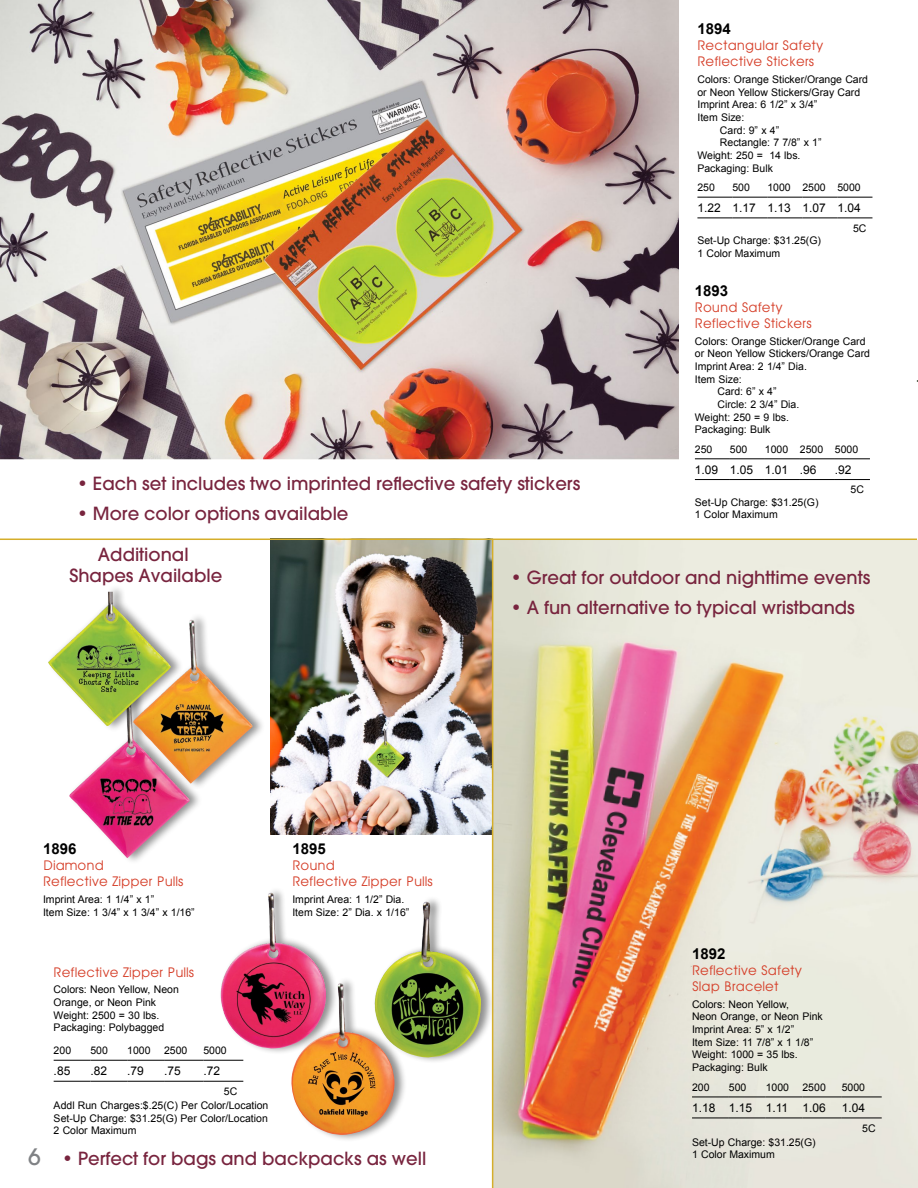
<style>
.page{position:relative;width:918px;height:1188px;background:#fff}
.page>*{position:absolute;margin:0;border:0;box-sizing:border-box;transform-origin:0 0}
.t1{font:500 22.5px "Avant Garde";color:#808285}
.t2{font:500 18px/21.6px "Avant Garde";color:#78243e;text-align:center}
.t3{font:700 15px "Arial";color:#000}
.t4{font:13.5px/16.2px "Avant Garde";color:#d53d27}
.t5{font:12px "Arial";color:#000}
.t6{font:10.5px/12.6px "Arial";color:#000}
</style>
<div class="page">
<img style="left:493px;top:540px;width:425px;height:648px">
<img style="left:0;top:0;width:678px;height:460px">
<hr style="left:695px;top:458px;width:35px;height:1px;background:#000">
<hr style="left:730px;top:458px;width:35px;height:1px;background:#000">
<hr style="left:765px;top:458px;width:35px;height:1px;background:#000">
<hr style="left:800px;top:458px;width:35px;height:1px;background:#000">
<hr style="left:835px;top:458px;width:35px;height:1px;background:#000">
<hr style="left:695px;top:479px;width:35px;height:1px;background:#000">
<hr style="left:730px;top:479px;width:35px;height:1px;background:#000">
<hr style="left:765px;top:479px;width:35px;height:1px;background:#000">
<hr style="left:800px;top:479px;width:35px;height:1px;background:#000">
<hr style="left:835px;top:479px;width:35px;height:1px;background:#000">
<hr style="left:697px;top:197px;width:35px;height:1px;background:#000">
<hr style="left:732px;top:197px;width:35px;height:1px;background:#000">
<hr style="left:767px;top:197px;width:35px;height:1px;background:#000">
<hr style="left:802px;top:197px;width:35px;height:1px;background:#000">
<hr style="left:837px;top:197px;width:35px;height:1px;background:#000">
<hr style="left:697px;top:218px;width:35px;height:1px;background:#000">
<hr style="left:732px;top:218px;width:35px;height:1px;background:#000">
<hr style="left:767px;top:218px;width:35px;height:1px;background:#000">
<hr style="left:802px;top:218px;width:35px;height:1px;background:#000">
<hr style="left:837px;top:218px;width:35px;height:1px;background:#000">
<div style="left:68px;top:686px;width:135px;height:179px;background:#000;opacity:.45"></div>
<img style="left:69px;top:733px;width:121px;height:125px">
<div style="left:132px;top:613px;width:134px;height:177px;background:#000;opacity:.45"></div>
<img style="left:133px;top:620px;width:120px;height:164px">
<div style="left:48px;top:584px;width:136px;height:149px;background:#000;opacity:.45"></div>
<img style="left:48px;top:592px;width:123px;height:134px">
<hr style="left:54px;top:1060px;width:36px;height:1px;background:#000">
<hr style="left:90px;top:1060px;width:37px;height:1px;background:#000">
<hr style="left:127px;top:1060px;width:37px;height:1px;background:#000">
<hr style="left:164px;top:1060px;width:39px;height:1px;background:#000">
<hr style="left:203px;top:1060px;width:40px;height:1px;background:#000">
<hr style="left:54px;top:1081px;width:36px;height:1px;background:#000">
<hr style="left:90px;top:1081px;width:37px;height:1px;background:#000">
<hr style="left:127px;top:1081px;width:37px;height:1px;background:#000">
<hr style="left:164px;top:1081px;width:39px;height:1px;background:#000">
<hr style="left:203px;top:1081px;width:40px;height:1px;background:#000">
<div style="left:373px;top:895px;width:121px;height:169px;background:#000;opacity:.45"></div>
<img style="left:374px;top:902px;width:107px;height:155px">
<div style="left:219px;top:887px;width:120px;height:168px;background:#000;opacity:.45"></div>
<img style="left:221px;top:893px;width:106px;height:155px">
<div style="left:290px;top:976px;width:117px;height:166px;background:#000;opacity:.45"></div>
<img style="left:290px;top:983px;width:105px;height:152px">
<img style="left:270px;top:540px;width:222px;height:295px">
<hr style="left:492px;top:539px;width:1px;height:649px;background:#d5ae2a">
<hr style="left:0;top:539px;width:917px;height:1px;background:#d5ae2a">
<hr style="left:692px;top:1097px;width:37px;height:1px;background:#000">
<hr style="left:729px;top:1097px;width:37px;height:1px;background:#000">
<hr style="left:766px;top:1097px;width:36px;height:1px;background:#000">
<hr style="left:802px;top:1097px;width:40px;height:1px;background:#000">
<hr style="left:842px;top:1097px;width:40px;height:1px;background:#000">
<hr style="left:692px;top:1118px;width:37px;height:1px;background:#000">
<hr style="left:729px;top:1118px;width:37px;height:1px;background:#000">
<hr style="left:766px;top:1118px;width:36px;height:1px;background:#000">
<hr style="left:802px;top:1118px;width:40px;height:1px;background:#000">
<hr style="left:842px;top:1118px;width:40px;height:1px;background:#000">
<h2 class="t2" style="left:77px;top:473px;width:505px">• Each set includes two imprinted reflective safety stickers</h2>
<h2 class="t2" style="left:77px;top:503px;width:273px">• More color options available</h2>
<h3 class="t3" style="left:697px;top:19px;width:35px">1894</h3>
<p class="t4" style="left:697px;top:37px;width:127px">Rectangular Safety<br>Reflective Stickers</p>
<p class="t6" style="left:697px;top:73px;width:172px">Colors: Orange Sticker/Orange Card</p>
<p class="t6" style="left:697px;top:86px;width:164px">or Neon Yellow Stickers/Gray Card</p>
<p class="t6" style="left:697px;top:98px;width:121px">Imprint Area: 6 1/2” x 3/4”</p>
<p class="t6" style="left:697px;top:111px;width:48px">Item Size:</p>
<p class="t6" style="left:720px;top:124px;width:61px">Card: 9” x 4”</p>
<p class="t6" style="left:720px;top:136px;width:103px">Rectangle: 7 7/8” x 1”</p>
<p class="t6" style="left:697px;top:149px;width:105px">Weight: 250 = 14 lbs.</p>
<p class="t6" style="left:697px;top:162px;width:77px">Packaging: Bulk</p>
<p class="t6" style="left:697px;top:181px;width:19px">250</p>
<p class="t6" style="left:732px;top:181px;width:19px">500</p>
<p class="t6" style="left:767px;top:181px;width:95px">1000 2500 5000</p>
<p class="t5" style="left:697px;top:200px;width:165px">1.22 1.17 1.13 1.07 1.04</p>
<p class="t6" style="left:853px;top:222px;width:15px">5C</p>
<p class="t6" style="left:697px;top:234px;width:125px">Set-Up Charge: $31.25(G)<br>1 Color Maximum</p>
<h3 class="t3" style="left:695px;top:280px;width:35px">1893</h3>
<p class="t4" style="left:695px;top:299px;width:118px">Round Safety<br>Reflective Stickers</p>
<p class="t6" style="left:695px;top:335px;width:172px">Colors: Orange Sticker/Orange Card</p>
<p class="t6" style="left:695px;top:347px;width:177px">or Neon Yellow Stickers/Orange Card</p>
<p class="t6" style="left:695px;top:360px;width:114px">Imprint Area: 2 1/4” Dia.</p>
<p class="t6" style="left:695px;top:373px;width:48px">Item Size:</p>
<p class="t6" style="left:717px;top:385px;width:61px">Card: 6” x 4”</p>
<p class="t6" style="left:717px;top:398px;width:83px">Circle: 2 3/4” Dia.</p>
<p class="t6" style="left:695px;top:411px;width:96px">Weight: 250 = 9 lbs.</p>
<p class="t6" style="left:695px;top:423px;width:77px">Packaging: Bulk</p>
<p class="t6" style="left:695px;top:443px;width:19px">250</p>
<p class="t6" style="left:730px;top:443px;width:19px">500</p>
<p class="t6" style="left:765px;top:443px;width:95px">1000 2500 5000</p>
<p class="t5" style="left:695px;top:461px;width:123px">1.09 1.05 1.01 .96</p>
<p class="t5" style="left:835px;top:461px;width:18px">.92</p>
<p class="t6" style="left:851px;top:483px;width:15px">5C</p>
<p class="t6" style="left:695px;top:496px;width:125px">Set-Up Charge: $31.25(G)<br>1 Color Maximum</p>
<h2 class="t2" style="left:69px;top:543px;width:154px">Additional<br>Shapes Available</h2>
<h2 class="t2" style="left:511px;top:567px;width:361px">• Great for outdoor and nighttime events</h2>
<h2 class="t2" style="left:511px;top:597px;width:346px">• A fun alternative to typical wristbands</h2>
<h3 class="t3" style="left:43px;top:839px;width:35px">1896</h3>
<p class="t4" style="left:43px;top:857px;width:142px">Diamond<br>Reflective Zipper Pulls</p>
<p class="t6" style="left:43px;top:893px;width:153px">Imprint Area: 1 1/4” x 1”<br>Item Size: 1 3/4” x 1 3/4” x 1/16”</p>
<h3 class="t3" style="left:292px;top:839px;width:35px">1895</h3>
<p class="t4" style="left:292px;top:857px;width:142px">Round<br>Reflective Zipper Pulls</p>
<p class="t6" style="left:292px;top:893px;width:119px">Imprint Area: 1 1/2” Dia.<br>Item Size: 2” Dia. x 1/16”</p>
<h1 class="t1" style="left:28px;top:1143px;width:14px">6</h1>
<p class="t4" style="left:54px;top:964px;width:142px">Reflective Zipper Pulls</p>
<p class="t6" style="left:54px;top:984px;width:127px">Colors: Neon Yellow, Neon<br>Orange, or Neon Pink<br>Weight: 2500 = 30 lbs.<br>Packaging: Polybagged</p>
<p class="t6" style="left:54px;top:1044px;width:19px">200</p>
<p class="t6" style="left:90px;top:1044px;width:19px">500</p>
<p class="t6" style="left:127px;top:1044px;width:25px">1000</p>
<p class="t6" style="left:164px;top:1044px;width:25px">2500</p>
<p class="t6" style="left:203px;top:1044px;width:25px">5000</p>
<p class="t5" style="left:54px;top:1063px;width:18px">.85</p>
<p class="t5" style="left:90px;top:1063px;width:18px">.82</p>
<p class="t5" style="left:127px;top:1063px;width:18px">.79</p>
<p class="t5" style="left:164px;top:1063px;width:18px">.75</p>
<p class="t5" style="left:203px;top:1063px;width:18px">.72</p>
<p class="t6" style="left:54px;top:1084px;width:216px;line-height:14px;text-indent:170px">5C<br>Addl Run Charges:$.25(C) Per Color/Location</p>
<p class="t6" style="left:54px;top:1112px;width:216px">Set-Up Charge: $31.25(G) Per Color/Location<br>2 Color Maximum</p>
<h2 class="t2" style="left:62px;top:1148px;width:366px">• Perfect for bags and backpacks as well</h2>
<h3 class="t3" style="left:692px;top:944px;width:35px">1892</h3>
<p class="t4" style="left:692px;top:962px;width:111px">Reflective Safety<br>Slap Bracelet</p>
<p class="t6" style="left:692px;top:998px;width:132px">Colors: Neon Yellow,<br>Neon Orange, or Neon Pink<br>Imprint Area: 5” x 1/2”<br>Item Size: 11 7/8” x 1 1/8”<br>Weight: 1000 = 35 lbs.<br>Packaging: Bulk</p>
<p class="t6" style="left:692px;top:1081px;width:19px">200</p>
<p class="t6" style="left:729px;top:1081px;width:19px">500</p>
<p class="t6" style="left:766px;top:1081px;width:25px">1000</p>
<p class="t6" style="left:802px;top:1081px;width:25px">2500</p>
<p class="t6" style="left:842px;top:1081px;width:25px">5000</p>
<p class="t5" style="left:692px;top:1100px;width:135px">1.18 1.15 1.11 1.06</p>
<p class="t5" style="left:842px;top:1100px;width:25px">1.04</p>
<p class="t6" style="left:862px;top:1122px;width:15px">5C</p>
<p class="t6" style="left:692px;top:1136px;width:125px">Set-Up Charge: $31.25(G)<br>1 Color Maximum</p>
</div>
